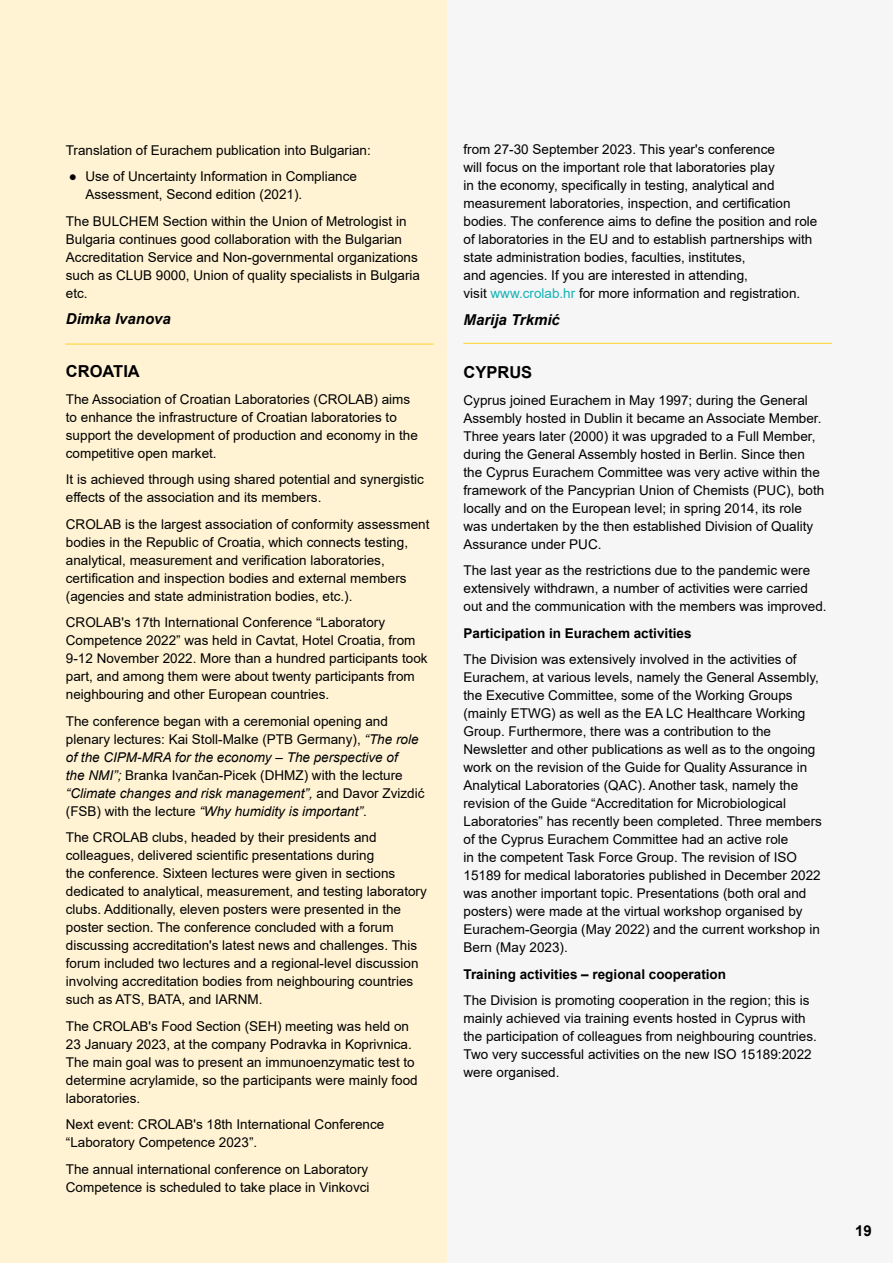
<style>
.page{position:relative;width:893px;height:1263px;background:#f6f6f6}
.page>*{position:absolute;margin:0;border:0;box-sizing:border-box;transform-origin:0 0}
.t1{font:700 16.5px "Arial";color:#000}
.t2{font:italic 700 15px "Arial";color:#000}
.t3{font:700 15px "Arial";color:#000}
.t4{font:13.5px/18px "Arial";color:#000}
.t5{font:700 13.5px "Arial";color:#000}
.s1{font-style:italic}
.s2{color:#13b2b7}
</style>
<div class="page">
<div style="left:0;top:0;width:446px;height:1263px;background:#fff3d4"></div>
<hr style="left:65px;top:344px;width:369px;height:1px;background:#ffd12a">
<hr style="left:463px;top:343px;width:369px;height:1px;background:#ffd12a">
<p class="t4" style="left:66px;top:141px;width:306px">Translation of Eurachem publication into Bulgarian:</p>
<p class="t4" style="left:85px;top:167px;width:273px;text-indent:-16px">● Use of Uncertainty Information in Compliance<br>Assessment, Second edition (2021).</p>
<p class="t4" style="left:66px;top:212px;width:356px">The BULCHEM Section within the Union of Metrologist in Bulgaria continues good collaboration with the Bulgarian Accreditation Service and Non-governmental organizations such as CLUB 9000, Union of quality specialists in Bulgaria etc.</p>
<p class="t2" style="left:66px;top:309px;width:107px">Dimka Ivanova</p>
<p class="t1" style="left:66px;top:360px;width:75px">CROATIA</p>
<p class="t4" style="left:66px;top:390px;width:353px">The Association of Croatian Laboratories (CROLAB) aims to enhance the infrastructure of Croatian laboratories to support the development of production and economy in the competitive open market.</p>
<p class="t4" style="left:66px;top:470px;width:359px">It is achieved through using shared potential and synergistic effects of the association and its members.</p>
<p class="t4" style="left:66px;top:515px;width:365px">CROLAB is the largest association of conformity assessment bodies in the Republic of Croatia, which connects testing, analytical, measurement and verification laboratories, certification and inspection bodies and external members (agencies and state administration bodies, etc.).</p>
<p class="t4" style="left:66px;top:613px;width:363px">CROLAB's 17th International Conference “Laboratory Competence 2022” was held in Cavtat, Hotel Croatia, from 9-12 November 2022. More than a hundred participants took part, and among them were about twenty participants from neighbouring and other European countries.</p>
<p class="t4" style="left:66px;top:712px;width:360px">The conference began with a ceremonial opening and plenary lectures: Kai Stoll-Malke (PTB Germany), <span class="s1">“The role of the CIPM-MRA for the economy – The perspective of<br>the NMI”;</span> Branka Ivančan-Picek (DHMZ) with the lecture <span class="s1">“Climate changes and risk management”,</span> and Davor Zvizdić (FSB) with the lecture <span class="s1">“Why humidity is important”</span>.</p>
<p class="t4" style="left:66px;top:828px;width:362px">The CROLAB clubs, headed by their presidents and colleagues, delivered scientific presentations during<br>the conference. Sixteen lectures were given in sections dedicated to analytical, measurement, and testing laboratory clubs. Additionally, eleven posters were presented in the poster section. The conference concluded with a forum discussing accreditation's latest news and challenges. This forum included two lectures and a regional-level discussion involving accreditation bodies from neighbouring countries such as ATS, BATA, and IARNM.</p>
<p class="t4" style="left:66px;top:1017px;width:353px">The CROLAB's Food Section (SEH) meeting was held on 23 January 2023, at the company Podravka in Koprivnica.<br>The main goal was to present an immunoenzymatic test to determine acrylamide, so the participants were mainly food laboratories.</p>
<p class="t4" style="left:66px;top:1115px;width:320px">Next event: CROLAB's 18th International Conference “Laboratory Competence 2023”.</p>
<p class="t4" style="left:66px;top:1160px;width:305px">The annual international conference on Laboratory<br>Competence is scheduled to take place in Vinkovci</p>
<p class="t4" style="left:463px;top:141px;width:355px">from 27-30 September 2023. This year's conference<br>will focus on the important role that laboratories play<br>in the economy, specifically in testing, analytical and measurement laboratories, inspection, and certification bodies. The conference aims to define the position and role of laboratories in the EU and to establish partnerships with state administration bodies, faculties, institutes,<br>and agencies. If you are interested in attending,<br>visit <span class="s2">www.crolab.hr</span> for more information and registration.</p>
<p class="t2" style="left:463px;top:310px;width:98px">Marija Trkmić</p>
<p class="t1" style="left:463px;top:361px;width:70px">CYPRUS</p>
<p class="t4" style="left:463px;top:391px;width:362px">Cyprus joined Eurachem in May 1997; during the General Assembly hosted in Dublin it became an Associate Member.<br>Three years later (2000) it was upgraded to a Full Member, during the General Assembly hosted in Berlin. Since then the Cyprus Eurachem Committee was very active within the framework of the Pancyprian Union of Chemists (PUC), both locally and on the European level; in spring 2014, its role was undertaken by the then established Division of Quality Assurance under PUC.</p>
<p class="t4" style="left:463px;top:561px;width:365px">The last year as the restrictions due to the pandemic were extensively withdrawn, a number of activities were carried out and the communication with the members was improved.</p>
<p class="t5" style="left:463px;top:623px;width:230px">Participation in Eurachem activities</p>
<p class="t4" style="left:463px;top:650px;width:360px">The Division was extensively involved in the activities of Eurachem, at various levels, namely the General Assembly, the Executive Committee, some of the Working Groups (mainly ETWG) as well as the EA LC Healthcare Working Group. Furthermore, there was a contribution to the Newsletter and other publications as well as to the ongoing work on the revision of the Guide for Quality Assurance in Analytical Laboratories (QAC). Another task, namely the revision of the Guide “Accreditation for Microbiological Laboratories” has recently been completed. Three members of the Cyprus Eurachem Committee had an active role<br>in the competent Task Force Group. The revision of ISO 15189 for medical laboratories published in December 2022 was another important topic. Presentations (both oral and posters) were made at the virtual workshop organised by Eurachem-Georgia (May 2022) and the current workshop in Bern (May 2023).</p>
<p class="t5" style="left:463px;top:964px;width:264px">Training activities – regional cooperation</p>
<p class="t4" style="left:463px;top:991px;width:355px">The Division is promoting cooperation in the region; this is mainly achieved via training events hosted in Cyprus with the participation of colleagues from neighbouring countries.<br>Two very successful activities on the new ISO 15189:2022 were organised.</p>
<p class="t3" style="left:855px;top:1220px;width:18px">19</p>
</div>
